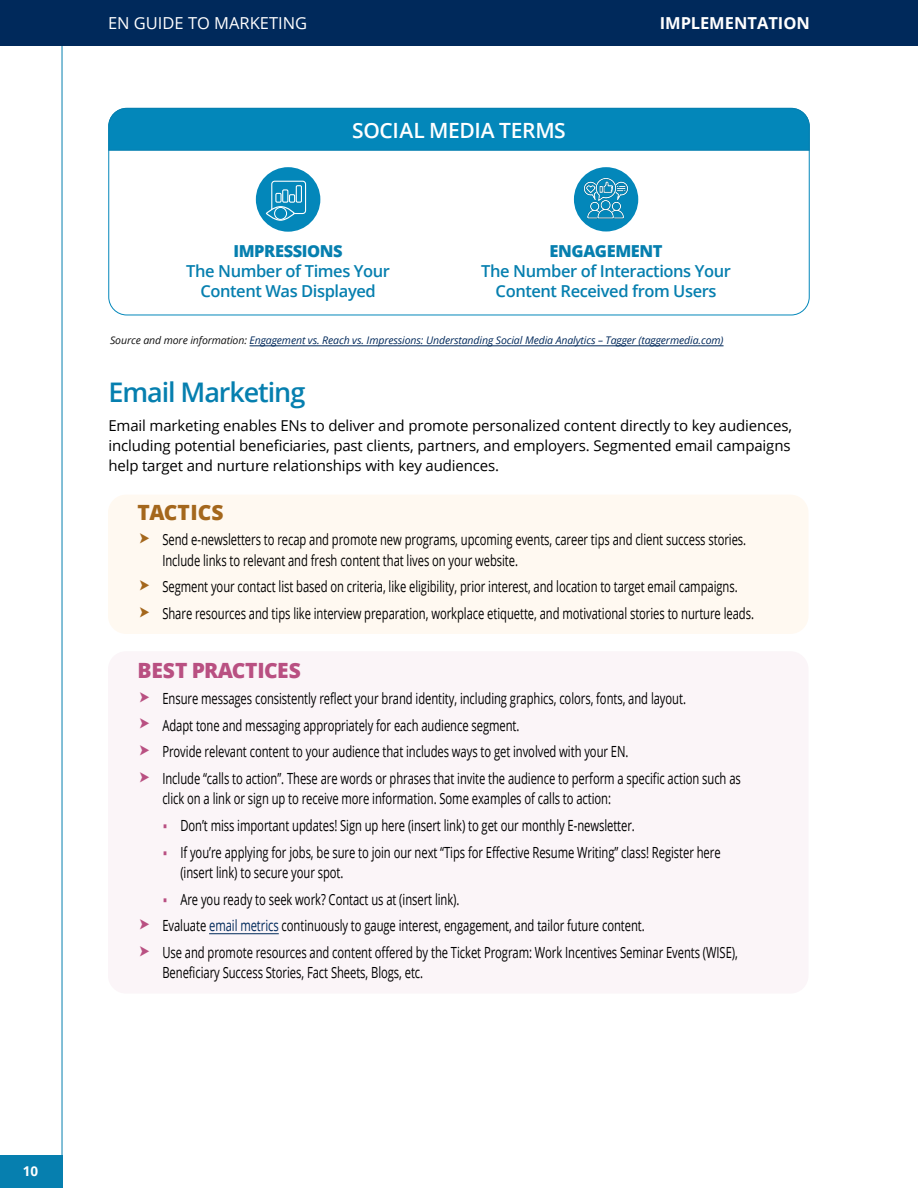
<style>
.page{position:relative;width:918px;height:1188px;background:#fff}
.page>*{position:absolute;margin:0;border:0;box-sizing:border-box;transform-origin:0 0}
.Heading_3{font:600 27px "Open Sans";letter-spacing:-.04em;color:#067faf}
.t1{font:600 21px "Open Sans";letter-spacing:-.015em;color:#fff}
.Best_Practices_Subhead{font:800 21px "Open Sans";letter-spacing:-.015em;color:#b95082}
.Tactics_Subhead{font:800 21px "Open Sans";letter-spacing:.005em;color:#a4671c}
.Body{font:600 16.5px/20.2px "Open Sans";letter-spacing:-.025em;color:#067faf;text-align:center}
.t2{font:16.5px "Open Sans";color:#fff}
.t3{font:700 16.5px "Open Sans";color:#fff}
.t4{font:15.3px/20.2px "Open Sans";letter-spacing:-.005em;color:#000;scale:.73 1}
.Body-2{font:15px/20.2px "Open Sans";letter-spacing:-.01em;color:#000;text-align:justify}
.t5{font:700 13.5px "Open Sans";color:#fff}
.Body-3{font:italic 10.5px "Open Sans";letter-spacing:-.01em;color:#00295b}
.s1{font-weight:800}
.s2{color:#131313}
.s3{color:#b95082}
.s4{color:#00295b}
</style>
<div class="page">
<div style="left:0;top:1156px;width:62px;height:32px;background:#067faf"></div>
<hr style="left:62px;top:0;width:1px;height:1188px;background:#067faf">
<div style="left:1px;top:0;width:917px;height:45px;background:#00295b"></div>
<div style="left:108px;top:651px;width:700px;height:343px;background:#fbf5f8;border-radius:18px"></div>
<div style="left:108px;top:495px;width:700px;height:139px;background:#fff9f1;border-radius:18px"></div>
<div style="left:108px;top:108px;width:702px;height:43px;background:#0387ba"></div>
<div style="left:256px;top:167px;width:64px;height:65px;background:#0387ba;border-radius:50%"></div>
<div style="left:271px;top:181px;width:35px;height:33px;border:1px solid #fff;border-radius:3px"></div>
<div style="left:296px;top:185px;width:6px;height:18px;border:1px solid #fff"></div>
<div style="left:289px;top:194px;width:6px;height:9px;border:1px solid #fff"></div>
<div style="left:282px;top:189px;width:6px;height:14px;border:1px solid #fff"></div>
<div style="left:275px;top:193px;width:7px;height:10px;border:1px solid #fff"></div>
<svg style="left:266px;top:207px;width:28px;height:13px"></svg>
<div style="left:266px;top:206px;width:29px;height:15px;border:1px solid #fff;border-radius:50%"></div>
<div style="left:275px;top:207px;width:12px;height:12px;background:#0387ba;border-radius:50%"></div>
<div style="left:274px;top:207px;width:13px;height:13px;border:1px solid #fff;border-radius:50%"></div>
<div style="left:574px;top:167px;width:64px;height:65px;background:#0387ba;border-radius:50%"></div>
<img style="left:583px;top:177px;width:46px;height:46px">
<hr style="left:250px;top:346px;width:474px;height:1px;background:#00295b">
<hr style="left:209px;top:933px;width:70px;height:1px;background:#00295b">
<p class="t2" style="left:108px;top:12px;width:201px">EN GUIDE TO MARKETING</p>
<p class="t3" style="left:660px;top:12px;width:152px">IMPLEMENTATION</p>
<p class="t1" style="left:352px;top:116px;width:215px">SOCIAL MEDIA TERMS</p>
<p class="Body" style="left:186px;top:240px;width:205px"><span class="s1">IMPRESSIONS<br></span>The Number of Times Your<br>Content Was Displayed</p>
<p class="Body" style="left:481px;top:240px;width:251px"><span class="s1">ENGAGEMENT<br></span>The Number of Interactions Your<br>Content Received from Users</p>
<p class="Body-3" style="left:110px;top:333px;width:615px"><span class="s2">Source and more information:</span> Engagement vs. Reach vs. Impressions: Understanding Social Media Analytics – Tagger (taggermedia.com)</p>
<h3 class="Heading_3" style="left:108px;top:374px;width:199px">Email Marketing</h3>
<p class="Body-2" style="left:108px;top:415px;width:685px">Email marketing enables ENs to deliver and promote personalized content directly to key audiences, including potential beneficiaries, past clients, partners, and employers. Segmented email campaigns help target and nurture relationships with key audiences.</p>
<p class="Tactics_Subhead" style="left:138px;top:496px;width:88px">TACTICS</p>
<p class="t4" style="left:162px;top:529px;width:801px">Send e-newsletters to recap and promote new programs, upcoming events, career tips and client success stories.<br>Include links to relevant and fresh content that lives on your website.</p>
<p class="t4" style="left:162px;top:576px;width:790px">Segment your contact list based on criteria, like eligibility, prior interest, and location to target email campaigns.</p>
<p class="t4" style="left:162px;top:603px;width:812px">Share resources and tips like interview preparation, workplace etiquette, and motivational stories to nurture leads.</p>
<p class="Best_Practices_Subhead" style="left:138px;top:655px;width:165px">BEST PRACTICES</p>
<p class="t4" style="left:162px;top:688px;width:719px">Ensure messages consistently reflect your brand identity, including graphics, colors, fonts, and layout.</p>
<p class="t4" style="left:162px;top:715px;width:491px">Adapt tone and messaging appropriately for each audience segment.</p>
<p class="t4" style="left:162px;top:741px;width:640px">Provide relevant content to your audience that includes ways to get involved with your EN.</p>
<p class="t4" style="left:162px;top:768px;width:794px">Include “calls to action”. These are words or phrases that invite the audience to perform a specific action such as click on a link or sign up to receive more information. Some examples of calls to action:</p>
<p class="t4" style="left:162px;top:815px;width:649px"><span class="s3">◾</span> Don’t miss important updates! Sign up here (insert link) to get our monthly E-newsletter.</p>
<p class="t4" style="left:180px;top:842px;width:742px;text-indent:-18px"><span class="s3">◾</span> If you’re applying for jobs, be sure to join our next “Tips for Effective Resume Writing” class! Register here (insert link) to secure your spot.</p>
<p class="t4" style="left:162px;top:889px;width:409px"><span class="s3">◾</span> Are you ready to seek work? Contact us at (insert link).</p>
<p class="t4" style="left:162px;top:915px;width:662px">Evaluate <span class="s4">email metrics</span> continuously to gauge interest, engagement, and tailor future content.</p>
<p class="t4" style="left:162px;top:942px;width:790px">Use and promote resources and content offered by the Ticket Program: Work Incentives Seminar Events (WISE),<br>Beneficiary Success Stories, Fact Sheets, Blogs, etc.</p>
<p class="t5" style="left:23px;top:1162px;width:17px">10</p>
</div>
